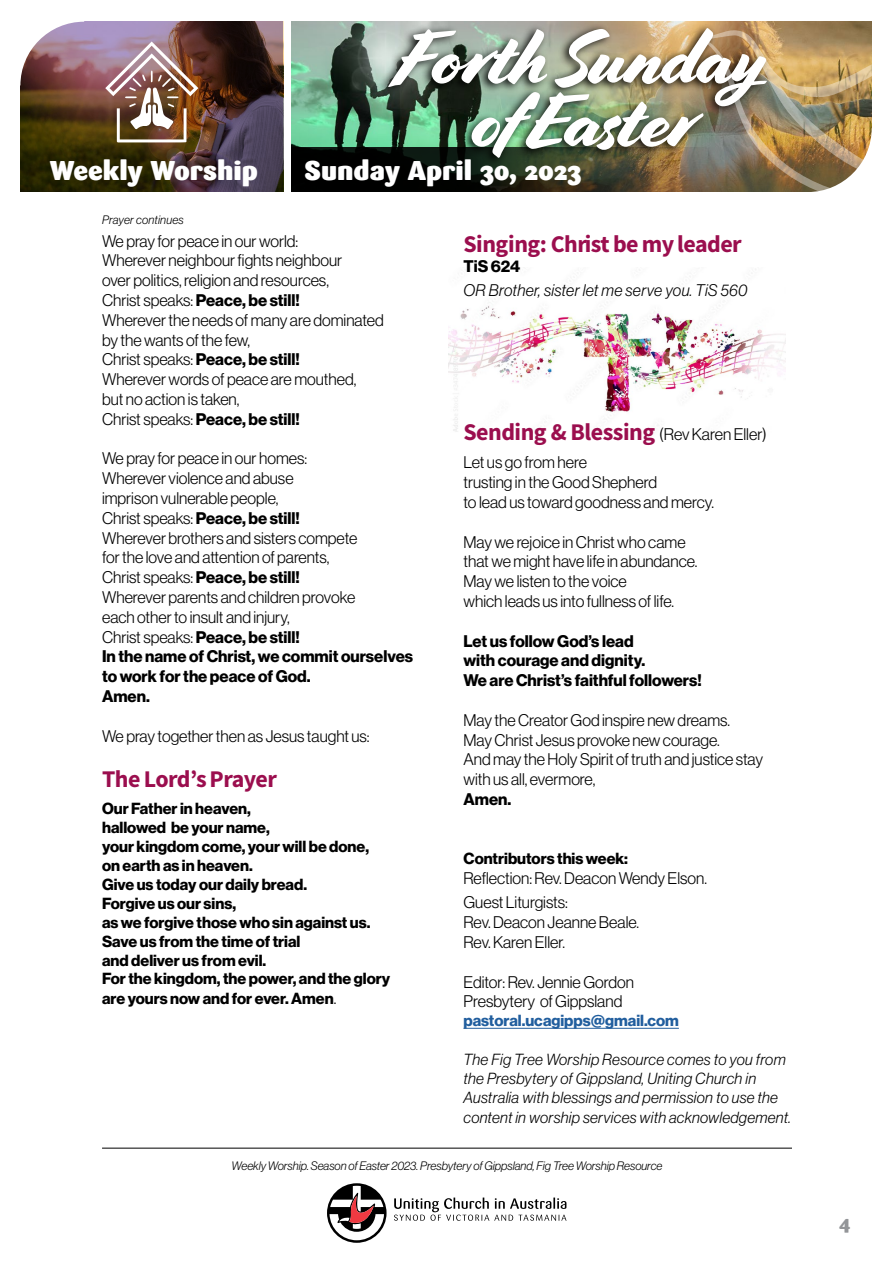
<style>
.page{position:relative;width:893px;height:1263px;background:#fff}
.page>*{position:absolute;margin:0;border:0;box-sizing:border-box;transform-origin:0 0}
.t1{font:76.5px/63px "Cortado";letter-spacing:-.01em;color:#fff;text-align:center}
.t2{font:900 27px "Sari";color:#fff}
.t3{font:24px "Source Sans Variable";letter-spacing:-.02em;color:#9b0e4e}
.t4{font:900 19.5px "Sari";color:#939598}
.t5{font:16.5px/19.8px "N Haas Grotesk DS Pro 45 Lt";color:#000}
.t6{font:16.5px/19.8px "N Haas Grotesk DS Pro 75 Bd";color:#000}
.t7{font:16.5px "N Haas Grotesk DS Pro 46 Lt It";letter-spacing:.02em;color:#000}
.t8{font:15.75px/19px "N Haas Grotesk DS Pro 75 Bd";color:#000}
.t9{font:15.75px/19.2px "N Haas Grotesk DS Pro 46 Lt It";letter-spacing:.02em;color:#000}
.t10{font:15.75px "N Haas Grotesk DS Pro 75 Bd";color:#215e9e}
.t11{font:12px "N Haas Grotesk DS Pro 46 Lt It";color:#000}
.t12{font:12px "N Haas Grotesk DS Pro 46 Lt It";letter-spacing:.02em;color:#000}
.s1{font-family:"N Haas Grotesk DS Pro 45 Lt"}
.s2{font-family:"N Haas Grotesk DS Pro 45 Lt";font-size:16.5px}
.s3{font-family:"N Haas Grotesk DS Pro 45 Lt";font-size:16.5px;color:#000}
</style>
<div class="page">
<svg style="left:394px;top:1197px;width:172px;height:24px"></svg>
<svg style="left:327px;top:1183px;width:60px;height:60px"></svg>
<hr style="left:102px;top:1148px;width:690px;height:1px;background:#000">
<img style="left:292px;top:21px;width:407px;height:127px">
<img style="left:20px;top:21px;width:263px;height:171px">
<img style="left:105px;top:42px;width:93px;height:100px">
<svg style="left:20px;top:21px;width:64px;height:64px"></svg>
<svg style="left:292px;top:148px;width:407px;height:44px;background:#201d12"></svg>
<div style="left:377px;top:23px;width:394px;height:145px;background:#000;opacity:.91"></div>
<img style="left:699px;top:21px;width:173px;height:171px">
<img style="left:448px;top:269px;width:337px;height:163px">
<hr style="left:463px;top:1028px;width:216px;height:1px;background:#215e9e">
<h1 class="t1" style="left:396px;top:28px;width:374px">Forth Sunday of Easter</h1>
<h2 class="t2" style="left:50px;top:154px;width:210px">Weekly Worship</h2>
<h2 class="t2" style="left:304px;top:154px;width:278px">Sunday April 30, 2023</h2>
<p class="t12" style="left:102px;top:213px;width:83px">Prayer continues</p>
<p class="t5" style="left:102px;top:231px;width:242px">We pray for peace in our world:<br>Wherever neighbour fights neighbour over politics, religion and resources,</p>
<p class="t6" style="left:102px;top:291px;width:199px"><span class="s1">Christ speaks:</span> Peace, be still!</p>
<p class="t5" style="left:102px;top:310px;width:283px">Wherever the needs of many are dominated by the wants of the few,</p>
<p class="t6" style="left:102px;top:350px;width:199px"><span class="s1">Christ speaks:</span> Peace, be still!</p>
<p class="t5" style="left:102px;top:369px;width:256px">Wherever words of peace are mouthed, but no action is taken,</p>
<p class="t6" style="left:102px;top:409px;width:199px"><span class="s1">Christ speaks:</span> Peace, be still!</p>
<p class="t5" style="left:102px;top:449px;width:207px">We pray for peace in our homes:<br>Wherever violence and abuse imprison vulnerable people,</p>
<p class="t6" style="left:102px;top:508px;width:199px"><span class="s1">Christ speaks:</span> Peace, be still!</p>
<p class="t5" style="left:102px;top:528px;width:257px">Wherever brothers and sisters compete for the love and attention of parents,</p>
<p class="t6" style="left:102px;top:568px;width:199px"><span class="s1">Christ speaks:</span> Peace, be still!</p>
<p class="t5" style="left:102px;top:587px;width:255px">Wherever parents and children provoke each other to insult and injury,</p>
<p class="t6" style="left:102px;top:627px;width:312px"><span class="s1">Christ speaks:</span> Peace, be still!<br>In the name of Christ, we commit ourselves to work for the peace of God.<br>Amen.</p>
<p class="t5" style="left:102px;top:726px;width:269px">We pray together then as Jesus taught us:</p>
<h3 class="t3" style="left:102px;top:764px;width:177px">The Lord’s Prayer</h3>
<p class="t8" style="left:102px;top:799px;width:290px">Our Father in heaven,<br>hallowed be your name,<br>your kingdom come, your will be done, on earth as in heaven.<br>Give us today our daily bread.<br>Forgive us our sins,<br>as we forgive those who sin against us.<br>Save us from the time of trial<br>and deliver us from evil.<br>For the kingdom, the power, and the glory are yours now and for ever. Amen<span class="s2">.</span></p>
<h3 class="t3" style="left:463px;top:229px;width:280px">Singing: Christ be my leader</h3>
<p class="t6" style="left:463px;top:256px;width:58px">TiS 624</p>
<p class="t7" style="left:463px;top:281px;width:285px">OR Brother, sister let me serve you. TiS 560</p>
<h3 class="t3" style="left:463px;top:418px;width:305px">Sending &amp; Blessing <span class="s3">(Rev Karen Eller)</span></h3>
<p class="t5" style="left:463px;top:453px;width:252px">Let us go from here<br>trusting in the Good Shepherd<br>to lead us toward goodness and mercy.</p>
<p class="t5" style="left:463px;top:532px;width:235px">May we rejoice in Christ who came that we might have life in abundance.<br>May we listen to the voice<br>which leads us into fullness of life.</p>
<p class="t6" style="left:463px;top:631px;width:240px">Let us follow God’s lead<br>with courage and dignity.<br>We are Christ’s faithful followers!</p>
<p class="t5" style="left:463px;top:710px;width:301px">May the Creator God inspire new dreams.<br>May Christ Jesus provoke new courage.<br>And may the Holy Spirit of truth and justice stay with us all, evermore,</p>
<p class="t6" style="left:463px;top:789px;width:49px">Amen.</p>
<p class="t8" style="left:463px;top:849px;width:166px">Contributors this week:</p>
<p class="t5" style="left:463px;top:866px;width:245px;line-height:24px">Reflection: Rev. Deacon Wendy Elson.<br>Guest Liturgists:</p>
<p class="t5" style="left:463px;top:912px;width:177px">Rev. Deacon Jeanne Beale.<br>Rev. Karen Eller.</p>
<p class="t5" style="left:463px;top:972px;width:172px">Editor: Rev. Jennie Gordon<br>Presbytery of Gippsland</p>
<p class="t10" style="left:463px;top:1011px;width:217px">pastoral.ucagipps@gmail.com</p>
<p class="t9" style="left:463px;top:1050px;width:329px">The Fig Tree Worship Resource comes to you from the Presbytery of Gippsland, Uniting Church in Australia with blessings and permission to use the content in worship services with acknowledgement.</p>
<p class="t11" style="left:232px;top:1159px;width:432px">Weekly Worship. Season of Easter 2023. Presbytery of Gippsland, Fig Tree Worship Resource</p>
<p class="t4" style="left:839px;top:1210px;width:13px">4</p>
</div>
